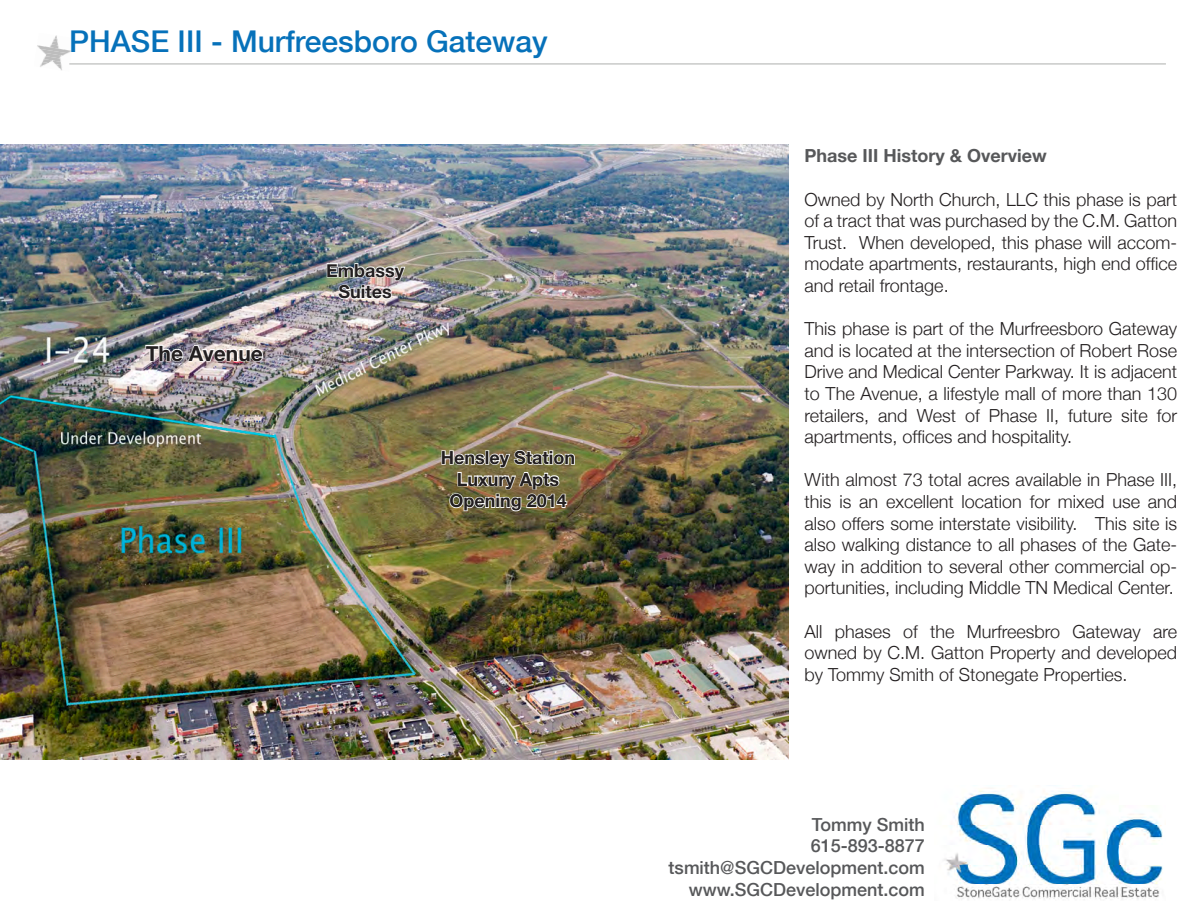
<style>
.page{position:relative;width:1188px;height:918px;background:#fff}
.page>*{position:absolute;margin:0;border:0;box-sizing:border-box;transform-origin:0 0}
.t1{font:500 30px "Helvetica Neue";color:#0671ba}
.t2{font:700 21px "Helvetica Neue";color:#231f20}
.t3{font:300 18px/21.6px "Helvetica Neue";color:#231f20;text-align:justify}
.t4{font:500 18px "Helvetica Neue";color:#57585a}
.t5{font:700 18px "Helvetica Neue";color:#231f20}
.t6{font:700 18px "Helvetica Neue";color:#57585a}
</style>
<div class="page">
<img style="left:944px;top:790px;width:219px;height:110px">
<img style="left:52px;top:39px;width:6px;height:3px">
<img style="left:51px;top:42px;width:7px;height:3px">
<img style="left:37px;top:45px;width:22px;height:3px">
<img style="left:39px;top:48px;width:33px;height:4px">
<img style="left:39px;top:51px;width:32px;height:4px">
<img style="left:44px;top:55px;width:20px;height:3px">
<img style="left:43px;top:58px;width:18px;height:3px">
<img style="left:41px;top:61px;width:20px;height:3px">
<img style="left:40px;top:64px;width:22px;height:7px">
<hr style="left:69px;top:63px;width:1097px;height:2px;background:#c9cac9">
<img style="left:0;top:145px;width:788px;height:615px">
<img style="left:145px;top:340px;width:119px;height:27px">
<img style="left:441px;top:449px;width:135px;height:64px">
<img style="left:326px;top:262px;width:80px;height:38px">
<p class="t1" style="left:69px;top:23px;width:480px">PHASE III - Murfreesboro Gateway</p>
<p class="t2" style="left:146px;top:340px;width:119px">The Avenue</p>
<p class="t5" style="left:326px;top:259px;width:79px">Embassy</p>
<p class="t5" style="left:339px;top:281px;width:55px">Suites</p>
<p class="t5" style="left:441px;top:446px;width:136px">Hensley Station</p>
<p class="t5" style="left:457px;top:468px;width:104px">Luxury Apts</p>
<p class="t5" style="left:449px;top:490px;width:119px">Opening 2014</p>
<p class="t6" style="left:805px;top:145px;width:244px">Phase III History &amp; Overview</p>
<p class="t3" style="left:805px;top:188px;width:374px">Owned by North Church, LLC this phase is part of a tract that was purchased by the C.M. Gatton Trust. When developed, this phase will accom&shy;modate apartments, restaurants, high end office and retail frontage.</p>
<p class="t3" style="left:805px;top:318px;width:374px">This phase is part of the Murfreesboro Gateway and is located at the intersection of Robert Rose Drive and Medical Center Parkway. It is adjacent to The Avenue, a lifestyle mall of more than 130 retailers, and West of Phase II, future site for apartments, offices and hospitality.</p>
<p class="t3" style="left:805px;top:469px;width:374px">With almost 73 total acres available in Phase III, this is an excellent location for mixed use and also offers some interstate visibility. This site is also walking distance to all phases of the Gate&shy;way in addition to several other commercial op&shy;portunities, including Middle TN Medical Center.</p>
<p class="t3" style="left:805px;top:620px;width:374px">All phases of the Murfreesbro Gateway are owned by C.M. Gatton Property and developed by Tommy Smith of Stonegate Properties.</p>
<p class="t4" style="left:812px;top:814px;width:115px">Tommy Smith</p>
<p class="t4" style="left:811px;top:835px;width:116px">615-893-8877</p>
<p class="t4" style="left:669px;top:857px;width:258px">tsmith@SGCDevelopment.com</p>
<p class="t4" style="left:689px;top:878px;width:238px">www.SGCDevelopment.com</p>
</div>
